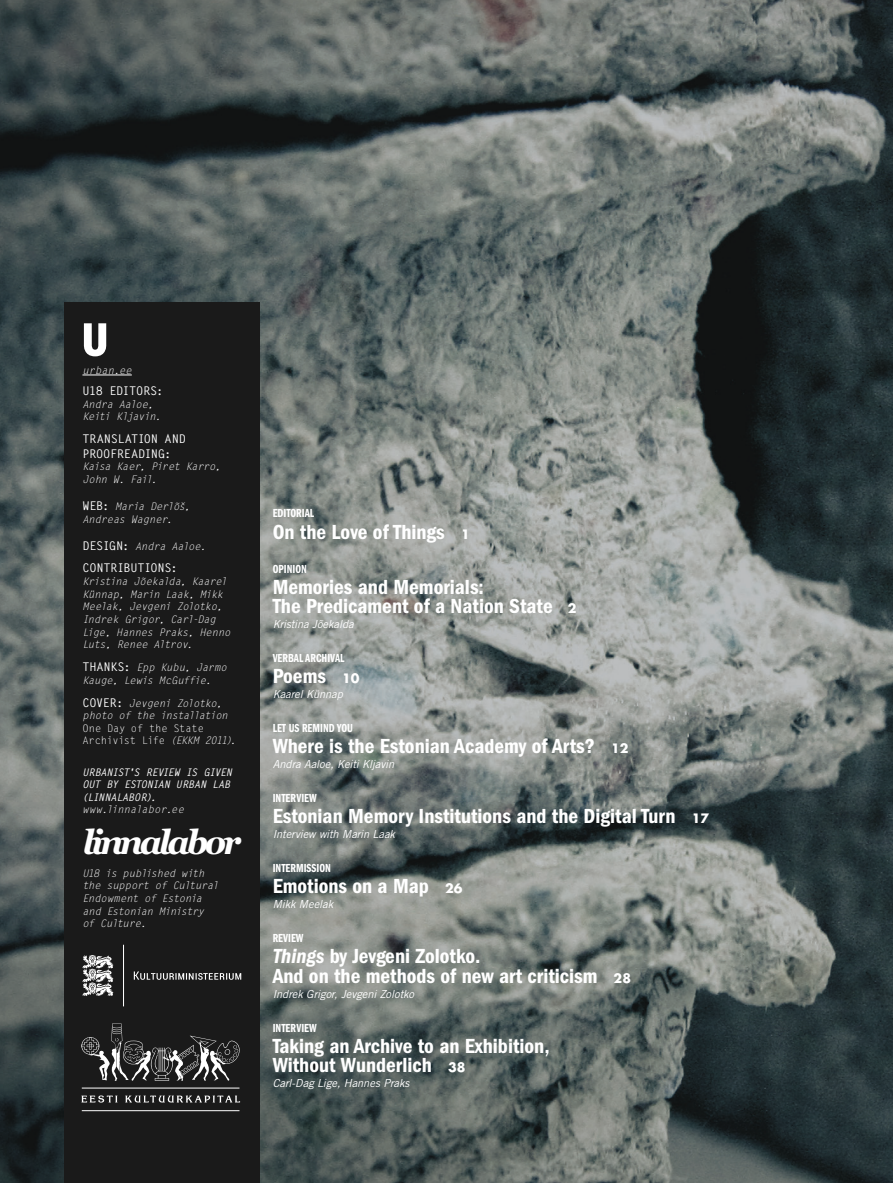
<style>
.page{position:relative;width:893px;height:1183px;background:#fff}
.page>*{position:absolute;margin:0;border:0;box-sizing:border-box;transform-origin:0 0}
.t1{font:italic 700 33.75px "Georgia";letter-spacing:-.1em;color:#fff}
.t2{font:21.15px "ITC Franklin Gothic Std Dm Cd";color:#fff}
.t3{font:12.15px "ITC Franklin Gothic Std Dm Cp";color:#fff}
.t4{font:700 12px/14.4px "Letter Gothic Std";letter-spacing:-.025em;color:#fff}
.t5{font:italic 11.1px "Trade Gothic LT Std";letter-spacing:-.005em;color:#fff}
.t6{font:italic 10.5px/12.6px "Letter Gothic Std";letter-spacing:-.04em;color:#fff}
.t7{font:italic 700 10.5px/12.6px "Letter Gothic Std";letter-spacing:-.035em;color:#fff}
.t8{font:italic 10.5px/12.6px "Letter Gothic Std";letter-spacing:-.06em;color:#fff}
.s1{font-weight:700;font-style:normal;font-size:12px}
.s2{font-style:normal}
.s3{font-weight:400}
.s4{font-family:"Futura LT";font-weight:700;font-size:12.6px}
.s5{font-family:"ITC Franklin Gothic Std Dm Cd It"}
</style>
<div class="page">
<img style="left:0;top:0;width:893px;height:1182px">
<div style="left:64px;top:302px;width:196px;height:880px;background:#1a1a1a"></div>
<svg style="left:83px;top:323px;width:24px;height:33px"></svg>
<svg style="left:81px;top:1095px;width:159px;height:7px"></svg>
<hr style="left:82px;top:1087px;width:157px;height:1px;background:#fff">
<hr style="left:82px;top:1110px;width:157px;height:1px;background:#fff">
<svg style="left:81px;top:1023px;width:159px;height:57px"></svg>
<hr style="left:82px;top:374px;width:50px;height:1px;background:#fff">
<svg style="left:82px;top:944px;width:42px;height:62px"></svg>
<svg style="left:134px;top:971px;width:107px;height:8px"></svg>
<p class="t6" style="left:82px;top:364px;width:51px">urban.ee</p>
<p class="t4" style="left:82px;top:383px;width:82px">U18 EDITORS:</p>
<p class="t8" style="left:82px;top:398px;width:80px">Andra Aaloe,<br>Keiti Kljavin.</p>
<p class="t4" style="left:82px;top:432px;width:105px">TRANSLATION AND<br>PROOFREADING:</p>
<p class="t6" style="left:82px;top:460px;width:140px">Kaisa Kaer, Piret Karro,<br>John W. Fail.</p>
<p class="t6" style="left:82px;top:500px;width:109px"><span class="s1">WEB:</span> Maria Derlõš,<br>Andreas Wagner.</p>
<p class="t6" style="left:82px;top:539px;width:125px"><span class="s1">DESIGN:</span> Andra Aaloe.</p>
<p class="t4" style="left:82px;top:561px;width:97px">CONTRIBUTIONS:</p>
<p class="t6" style="left:82px;top:575px;width:150px">Kristina Jõekalda, Kaarel<br>Künnap, Marin Laak, Mikk<br>Meelak, Jevgeni Zolotko,<br>Indrek Grigor, Carl-Dag<br>Lige, Hannes Praks, Henno<br>Luts, Renee Altrov.</p>
<p class="t6" style="left:82px;top:661px;width:146px"><span class="s1">THANKS:</span> Epp Kubu, Jarmo<br>Kauge, Lewis McGuffie.</p>
<p class="t6" style="left:82px;top:696px;width:155px"><span class="s1">COVER:</span> Jevgeni Zolotko, photo of the installation<br><span class="s2">One Day of the State<br>Archivist Life</span> (EKKM 2011).</p>
<p class="t7" style="left:82px;top:765px;width:151px">URBANIST'S REVIEW IS GIVEN<br>OUT BY ESTONIAN URBAN LAB (LINNALABOR). <span class="s3">www.linnalabor.ee</span></p>
<p class="t1" style="left:82px;top:820px;width:160px">linnalabor</p>
<p class="t6" style="left:82px;top:866px;width:138px">U18 is published with the support of Cultural<br>Endowment of Estonia and Estonian Ministry of Culture.</p>
<p class="t3" style="left:273px;top:506px;width:43px">EDITORIAL</p>
<p class="t2" style="left:273px;top:519px;width:199px">On the Love of Things <span class="s4">1</span></p>
<p class="t3" style="left:273px;top:562px;width:36px">OPINION</p>
<p class="t2" style="left:273px;top:574px;width:213px">Memories and Memorials:</p>
<p class="t2" style="left:273px;top:594px;width:305px">The Predicament of a Nation State <span class="s4">2</span></p>
<p class="t5" style="left:273px;top:617px;width:82px">Kristina Jõekalda</p>
<p class="t3" style="left:273px;top:651px;width:73px">VERBAL ARCHIVAL</p>
<p class="t2" style="left:273px;top:664px;width:88px">Poems <span class="s4">10</span></p>
<p class="t5" style="left:273px;top:687px;width:72px">Kaarel Künnap</p>
<p class="t3" style="left:273px;top:721px;width:82px">LET US REMIND YOU</p>
<p class="t2" style="left:273px;top:734px;width:357px">Where is the Estonian Academy of Arts? <span class="s4">12</span></p>
<p class="t5" style="left:273px;top:757px;width:123px">Andra Aaloe, Keiti Kljavin</p>
<p class="t3" style="left:273px;top:791px;width:46px">INTERVIEW</p>
<p class="t2" style="left:273px;top:804px;width:438px">Estonian Memory Institutions and the Digital Turn <span class="s4">17</span></p>
<p class="t5" style="left:273px;top:827px;width:124px">Interview with Marin Laak</p>
<p class="t3" style="left:273px;top:861px;width:60px">INTERMISSION</p>
<p class="t2" style="left:273px;top:874px;width:191px">Emotions on a Map <span class="s4">26</span></p>
<p class="t5" style="left:273px;top:897px;width:62px">Mikk Meelak</p>
<p class="t3" style="left:273px;top:931px;width:32px">REVIEW</p>
<p class="t2" style="left:273px;top:944px;width:209px"><span class="s5">Things</span> by Jevgeni Zolotko.</p>
<p class="t2" style="left:273px;top:963px;width:360px">And on the methods of new art criticism <span class="s4">28</span></p>
<p class="t5" style="left:273px;top:986px;width:143px">Indrek Grigor, Jevgeni Zolotko</p>
<p class="t3" style="left:273px;top:1020px;width:46px">INTERVIEW</p>
<p class="t2" style="left:273px;top:1033px;width:279px">Taking an Archive to an Exhibition,</p>
<p class="t2" style="left:273px;top:1053px;width:194px">Without Wunderlich <span class="s4">38</span></p>
<p class="t5" style="left:273px;top:1076px;width:138px">Carl-Dag Lige, Hannes Praks</p>
</div>
